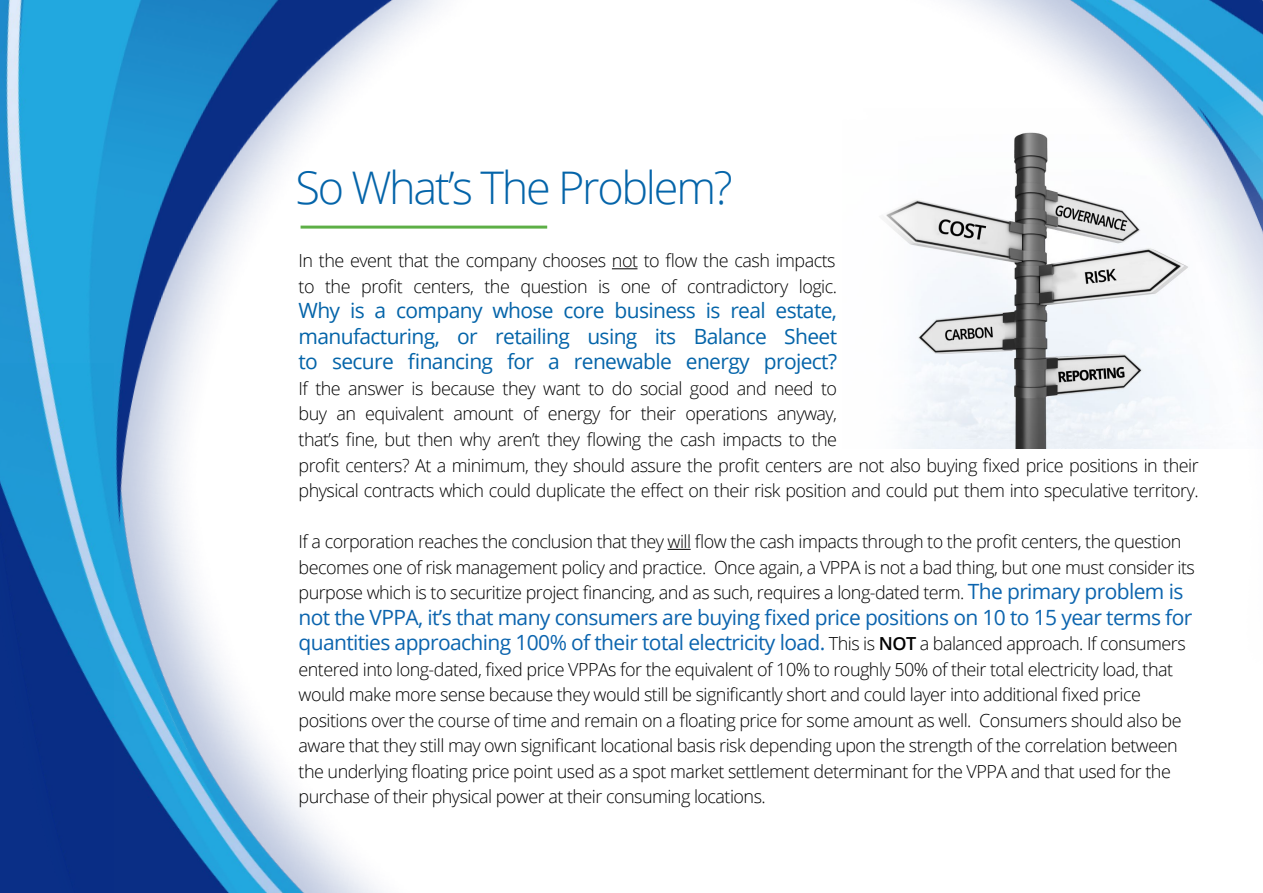
<style>
.page{position:relative;width:1263px;height:893px;background:#fff}
.page>*{position:absolute;margin:0;border:0;box-sizing:border-box;transform-origin:0 0}
.t1{font:300 45px "Open Sans";letter-spacing:-.05em;color:#0464a9}
.t2{font:21px/25.5px "Open Sans";letter-spacing:-.03em;color:#0b64ae}
.t3{font:21px/25.5px "Open Sans";letter-spacing:-.03em;color:#0464a9;text-align:justify}
.t4{font:300 18px/25.5px "Open Sans";letter-spacing:-.03em;color:#000}
.s1{font-weight:400;font-size:21px;color:#0b64ae}
.s2{font-weight:300;font-size:18px;color:#000}
.s3{font-weight:600;font-size:18px;color:#000}
</style>
<div class="page">
<img style="left:0;top:0;width:408px;height:893px">
<img style="left:408px;top:0;width:855px;height:549px">
<svg style="left:612px;top:268px;width:25px;height:1px"></svg>
<svg style="left:667px;top:549px;width:24px;height:1px"></svg>
<h1 class="t1" style="left:296px;top:157px;width:439px">So What’s The Problem?</h1>
<p class="t4" style="left:298px;top:248px;width:540px">In the event that the company chooses not to flow the cash impacts to the profit centers, the question is one of contradictory logic.</p>
<p class="t3" style="left:298px;top:297px;width:540px">Why is a company whose core business is real estate, manufacturing, or retailing using its Balance Sheet to secure financing for a renewable energy project?</p>
<p class="t4" style="left:298px;top:375px;width:902px">If the answer is because they want to do social good and need to<br>buy an equivalent amount of energy for their operations anyway,<br>that’s fine, but then why aren’t they flowing the cash impacts to the<br>profit centers? At a minimum, they should assure the profit centers are not also buying fixed price positions in their physical contracts which could duplicate the effect on their risk position and could put them into speculative territory.</p>
<p class="t4" style="left:298px;top:528px;width:898px">If a corporation reaches the conclusion that they will flow the cash impacts through to the profit centers, the question becomes one of risk management policy and practice. Once again, a VPPA is not a bad thing, but one must consider its purpose which is to securitize project financing, and as such, requires a long-dated term. <span class="s1">The primary problem is</span></p>
<p class="t2" style="left:298px;top:603px;width:895px">not the VPPA, it’s that many consumers are buying fixed price positions on 10 to 15 year terms for quantities approaching 100% of their total electricity load. <span class="s2">This is</span> <span class="s3">NOT</span> <span class="s2">a balanced approach. If consumers</span></p>
<p class="t4" style="left:299px;top:656px;width:884px">entered into long-dated, fixed price VPPAs for the equivalent of 10% to roughly 50% of their total electricity load, that would make more sense because they would still be significantly short and could layer into additional fixed price positions over the course of time and remain on a floating price for some amount as well. Consumers should also be aware that they still may own significant locational basis risk depending upon the strength of the correlation between the underlying floating price point used as a spot market settlement determinant for the VPPA and that used for the purchase of their physical power at their consuming locations.</p>
</div>
